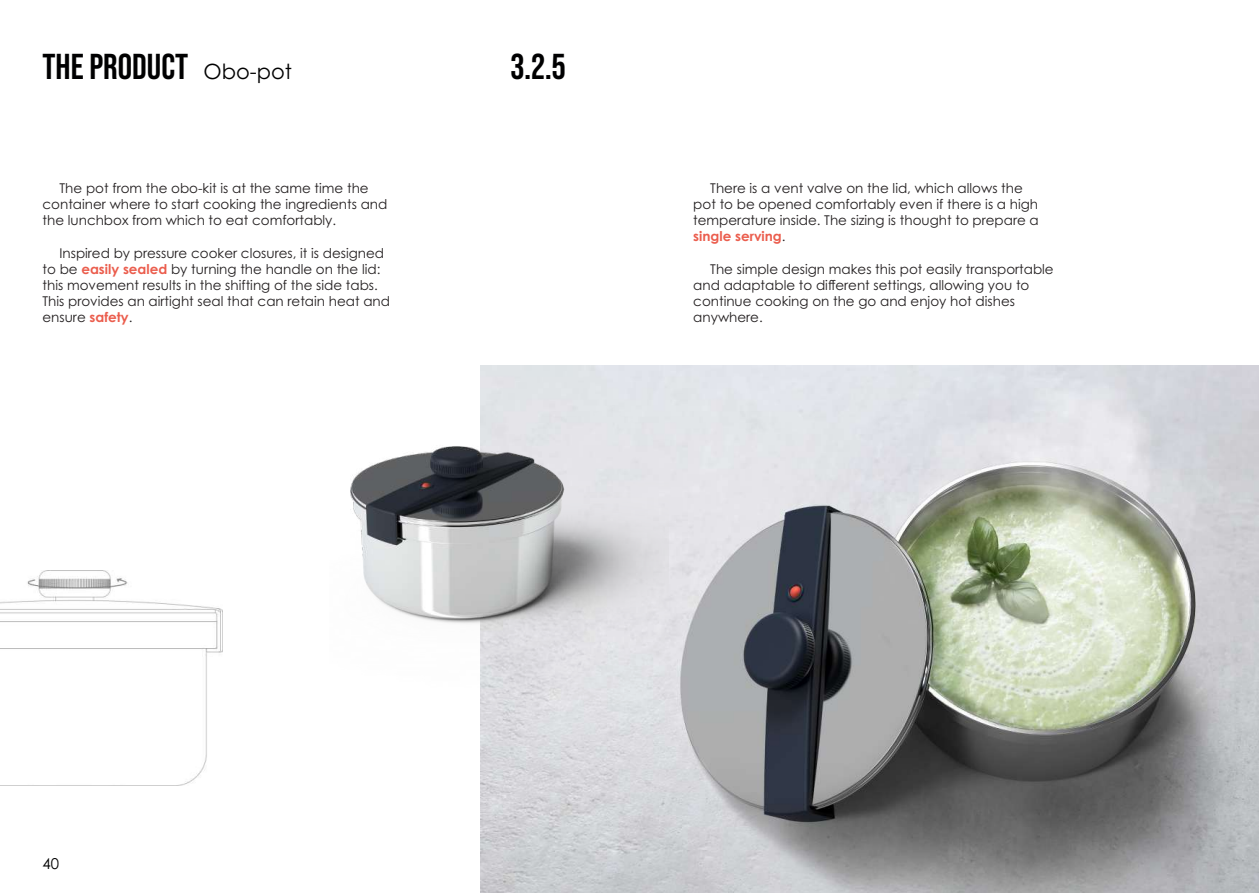
<style>
.page{position:relative;width:1259px;height:893px;background:#fff}
.page>*{position:absolute;margin:0;border:0;box-sizing:border-box;transform-origin:0 0}
.t1{font:700 36px "Bebas Neue Pro";color:#000001}
.t2{font:15px "Century Gothic Pro";color:#000001}
.t3{font:13.5px/16.2px "Century Gothic Pro";color:#231f20}
.s1{font-family:"Century Gothic Pro";font-weight:400;font-size:21px}
.s2{font-weight:700;color:#eb5d4d}
</style>
<div class="page">
<img style="left:480px;top:366px;width:779px;height:527px">
<img style="left:350px;top:366px;width:318px;height:371px">
<img style="left:0;top:571px;width:223px;height:215px">
<h1 class="t1" style="left:43px;top:45px;width:251px">THE PRODUCT <span class="s1">Obo-pot</span></h1>
<h1 class="t1" style="left:511px;top:45px;width:57px">3.2.5</h1>
<p class="t3" style="left:43px;top:180px;width:346px;text-indent:17px">The pot from the obo-kit is at the same time the container where to start cooking the ingredients and the lunchbox from which to eat comfortably.</p>
<p class="t3" style="left:43px;top:244px;width:349px;text-indent:17px">Inspired by pressure cooker closures, it is designed to be <span class="s2">easily sealed</span> by turning the handle on the lid: this movement results in the shifting of the side tabs.<br>This provides an airtight seal that can retain heat and ensure <span class="s2">safety</span>.</p>
<p class="t3" style="left:693px;top:180px;width:347px;text-indent:17px">There is a vent valve on the lid, which allows the pot to be opened comfortably even if there is a high temperature inside. The sizing is thought to prepare a <span class="s2">single serving</span>.</p>
<p class="t3" style="left:693px;top:261px;width:362px;text-indent:17px">The simple design makes this pot easily transportable and adaptable to different settings, allowing you to continue cooking on the go and enjoy hot dishes anywhere.</p>
<p class="t2" style="left:43px;top:855px;width:18px">40</p>
</div>
